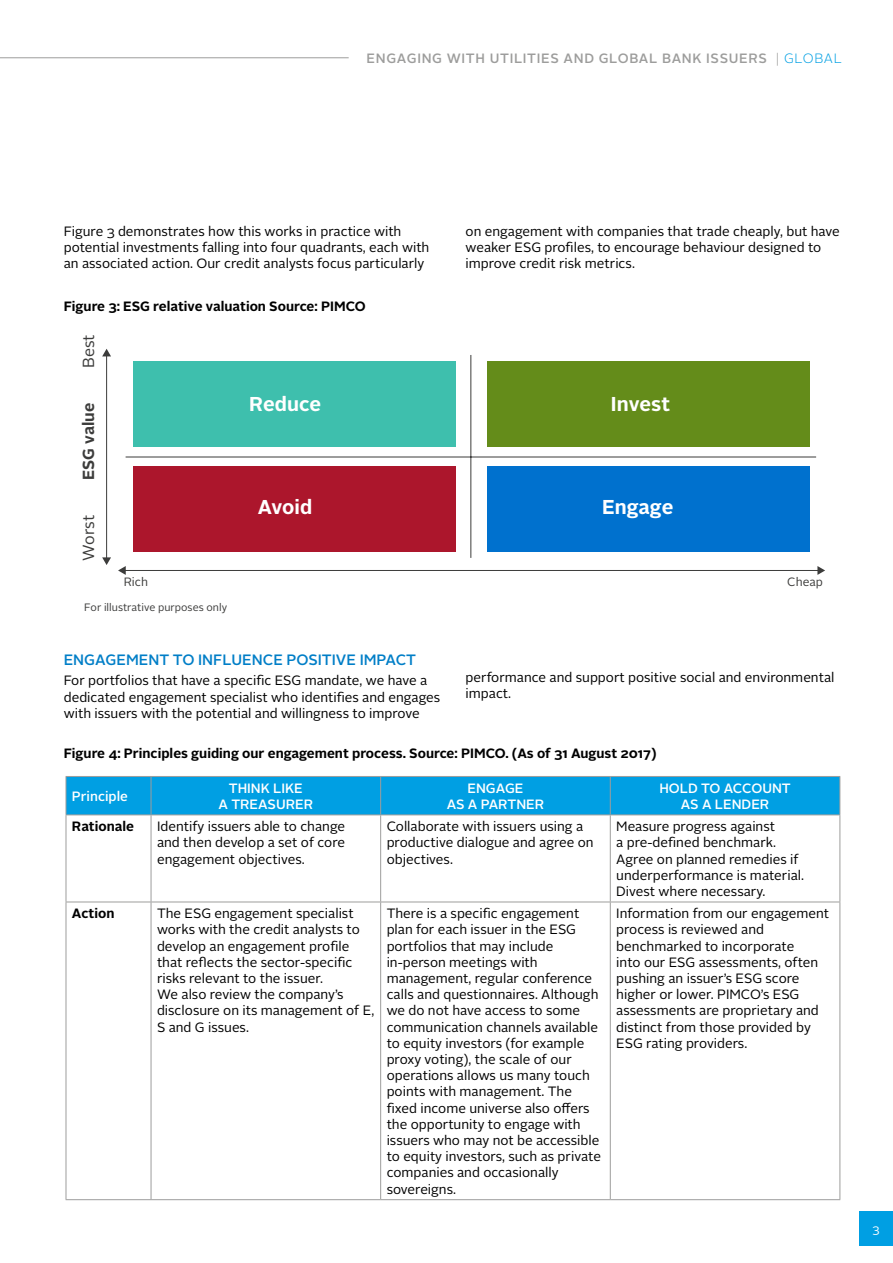
<style>
.page{position:relative;width:893px;height:1263px;background:#fff}
.page>*{position:absolute;margin:0;border:0;box-sizing:border-box;transform-origin:0 0}
.t1{font:700 20.1px "Alright Sans";color:#fff}
.t2{font:16.05px "Alright Sans";color:#3c3c3b}
.t3{font:700 16.05px "Alright Sans";color:#3c3c3b}
.t4{font:500 15px "Alright Sans";color:#007ec7}
.t5{font:13.5px/16.2px "Alright Sans";color:#000}
.t6{font:700 13.5px "Alright Sans";color:#000}
.t7{font:500 13.5px/16.2px "Alright Sans";color:#fff;text-align:center}
.t8{font:500 13.5px "Alright Sans";letter-spacing:.05em;color:#9d9d9c}
.t9{font:12px "Alright Sans";color:#3c3c3b}
.t10{font:12px "Alright Sans";color:#fff}
.t11{font:10.65px "Alright Sans";color:#3c3c3b}
.s1{font-weight:300}
.s2{font-weight:300;color:#009fe3}
</style>
<div class="page">
<div style="left:859px;top:1212px;width:34px;height:34px;background:#009fe3"></div>
<hr style="left:0;top:57px;width:349px;height:1px;background:#9d9d9c">
<hr style="left:126px;top:457px;width:690px;height:1px;background:#3c3c3b">
<hr style="left:471px;top:355px;width:1px;height:203px;background:#3c3c3b">
<hr style="left:124px;top:570px;width:695px;height:1px;background:#3c3c3b">
<svg style="left:118px;top:566px;width:8px;height:9px"></svg>
<svg style="left:817px;top:566px;width:8px;height:9px"></svg>
<hr style="left:106px;top:355px;width:1px;height:204px;background:#3c3c3b">
<svg style="left:102px;top:349px;width:9px;height:7px"></svg>
<svg style="left:102px;top:557px;width:9px;height:8px"></svg>
<div style="left:133px;top:361px;width:323px;height:86px;background:#3ebfad"></div>
<div style="left:488px;top:361px;width:322px;height:86px;background:#648c1a"></div>
<div style="left:133px;top:466px;width:323px;height:86px;background:#ac162c"></div>
<div style="left:488px;top:466px;width:322px;height:86px;background:#0071ce"></div>
<div style="left:67px;top:777px;width:772px;height:37px;background:#009fe3"></div>
<hr style="left:66px;top:776px;width:85px;height:1px;background:#9d9d9c">
<hr style="left:66px;top:777px;width:1px;height:37px;background:#9d9d9c">
<hr style="left:151px;top:776px;width:230px;height:1px;background:#9d9d9c">
<hr style="left:151px;top:777px;width:1px;height:37px;background:#9d9d9c">
<hr style="left:381px;top:776px;width:229px;height:1px;background:#9d9d9c">
<hr style="left:380px;top:777px;width:1px;height:37px;background:#9d9d9c">
<hr style="left:610px;top:776px;width:230px;height:1px;background:#9d9d9c">
<hr style="left:610px;top:777px;width:1px;height:37px;background:#9d9d9c">
<hr style="left:839px;top:777px;width:1px;height:37px;background:#9d9d9c">
<hr style="left:66px;top:814px;width:85px;height:1px;background:#9d9d9c">
<hr style="left:66px;top:815px;width:1px;height:87px;background:#9d9d9c">
<hr style="left:151px;top:814px;width:230px;height:1px;background:#9d9d9c">
<hr style="left:151px;top:815px;width:1px;height:87px;background:#9d9d9c">
<hr style="left:381px;top:814px;width:229px;height:1px;background:#9d9d9c">
<hr style="left:380px;top:815px;width:1px;height:87px;background:#9d9d9c">
<hr style="left:610px;top:814px;width:230px;height:1px;background:#9d9d9c">
<hr style="left:610px;top:815px;width:1px;height:87px;background:#9d9d9c">
<hr style="left:839px;top:815px;width:1px;height:87px;background:#9d9d9c">
<hr style="left:66px;top:902px;width:85px;height:1px;background:#9d9d9c">
<hr style="left:66px;top:902px;width:1px;height:297px;background:#9d9d9c">
<hr style="left:151px;top:902px;width:230px;height:1px;background:#9d9d9c">
<hr style="left:151px;top:902px;width:1px;height:297px;background:#9d9d9c">
<hr style="left:381px;top:902px;width:229px;height:1px;background:#9d9d9c">
<hr style="left:380px;top:902px;width:1px;height:297px;background:#9d9d9c">
<hr style="left:610px;top:902px;width:230px;height:1px;background:#9d9d9c">
<hr style="left:610px;top:902px;width:1px;height:297px;background:#9d9d9c">
<hr style="left:839px;top:902px;width:1px;height:297px;background:#9d9d9c">
<hr style="left:66px;top:1199px;width:85px;height:1px;background:#9d9d9c">
<hr style="left:151px;top:1199px;width:230px;height:1px;background:#9d9d9c">
<hr style="left:381px;top:1199px;width:229px;height:1px;background:#9d9d9c">
<hr style="left:610px;top:1199px;width:230px;height:1px;background:#9d9d9c">
<p class="t8" style="left:366px;top:49px;width:477px">ENGAGING WITH UTILITIES AND GLOBAL BANK ISSUERS <span class="s1">|</span> <span class="s2">GLOBAL</span></p>
<p class="t5" style="left:64px;top:223px;width:367px">Figure 3 demonstrates how this works in practice with potential investments falling into four quadrants, each with an associated action. Our credit analysts focus particularly</p>
<p class="t6" style="left:64px;top:297px;width:303px">Figure 3: ESG relative valuation Source: PIMCO</p>
<p class="t2" style="left:78px;top:368px;width:35px;rotate:-90deg">Best</p>
<p class="t5" style="left:466px;top:223px;width:376px">on engagement with companies that trade cheaply, but have weaker ESG profiles, to encourage behaviour designed to improve credit risk metrics.</p>
<p class="t3" style="left:77px;top:480px;width:79px;rotate:-90deg">ESG value</p>
<p class="t2" style="left:78px;top:561px;width:48px;rotate:-90deg">Worst</p>
<h1 class="t1" style="left:249px;top:390px;width:74px">Reduce</h1>
<h1 class="t1" style="left:611px;top:390px;width:61px">Invest</h1>
<h1 class="t1" style="left:258px;top:493px;width:56px">Avoid</h1>
<h1 class="t1" style="left:602px;top:493px;width:73px">Engage</h1>
<p class="t9" style="left:124px;top:574px;width:26px">Rich</p>
<p class="t9" style="left:787px;top:574px;width:37px">Cheap</p>
<p class="t11" style="left:84px;top:600px;width:144px">For illustrative purposes only</p>
<p class="t4" style="left:64px;top:649px;width:354px">ENGAGEMENT TO INFLUENCE POSITIVE IMPACT</p>
<p class="t5" style="left:64px;top:673px;width:378px">For portfolios that have a specific ESG mandate, we have a dedicated engagement specialist who identifies and engages with issuers with the potential and willingness to improve</p>
<p class="t5" style="left:466px;top:669px;width:370px">performance and support positive social and environmental impact.</p>
<p class="t6" style="left:64px;top:744px;width:594px">Figure 4: Principles guiding our engagement process. Source: PIMCO. (As of 31 August 2017)</p>
<p class="t7" style="left:72px;top:788px;width:58px">Principle</p>
<p class="t7" style="left:218px;top:780px;width:96px">THINK LIKE<br>A TREASURER</p>
<p class="t7" style="left:447px;top:780px;width:99px">ENGAGE<br>AS A PARTNER</p>
<p class="t7" style="left:659px;top:780px;width:133px">HOLD TO ACCOUNT<br>AS A LENDER</p>
<p class="t6" style="left:72px;top:817px;width:64px">Rationale</p>
<p class="t5" style="left:157px;top:819px;width:190px;text-align:justify">Identify issuers able to change and then develop a set of core engagement objectives.</p>
<p class="t5" style="left:387px;top:819px;width:208px">Collaborate with issuers using a productive dialogue and agree on objectives.</p>
<p class="t5" style="left:616px;top:819px;width:189px">Measure progress against<br>a pre-defined benchmark.<br>Agree on planned remedies if underperformance is material.<br>Divest where necessary.</p>
<p class="t6" style="left:72px;top:904px;width:44px">Action</p>
<p class="t5" style="left:157px;top:906px;width:219px">The ESG engagement specialist works with the credit analysts to develop an engagement profile that reflects the sector-specific risks relevant to the issuer.<br>We also review the company’s disclosure on its management of E,<br>S and G issues.</p>
<p class="t5" style="left:387px;top:906px;width:216px">There is a specific engagement plan for each issuer in the ESG portfolios that may include in-person meetings with management, regular conference calls and questionnaires. Although we do not have access to some communication channels available to equity investors (for example proxy voting), the scale of our operations allows us many touch points with management. The fixed income universe also offers the opportunity to engage with issuers who may not be accessible to equity investors, such as private companies and occasionally sovereigns.</p>
<p class="t5" style="left:616px;top:906px;width:214px">Information from our engagement process is reviewed and benchmarked to incorporate<br>into our ESG assessments, often pushing an issuer’s ESG score higher or lower. PIMCO’s ESG assessments are proprietary and distinct from those provided by<br>ESG rating providers.</p>
<p class="t10" style="left:872px;top:1221px;width:9px">3</p>
</div>
